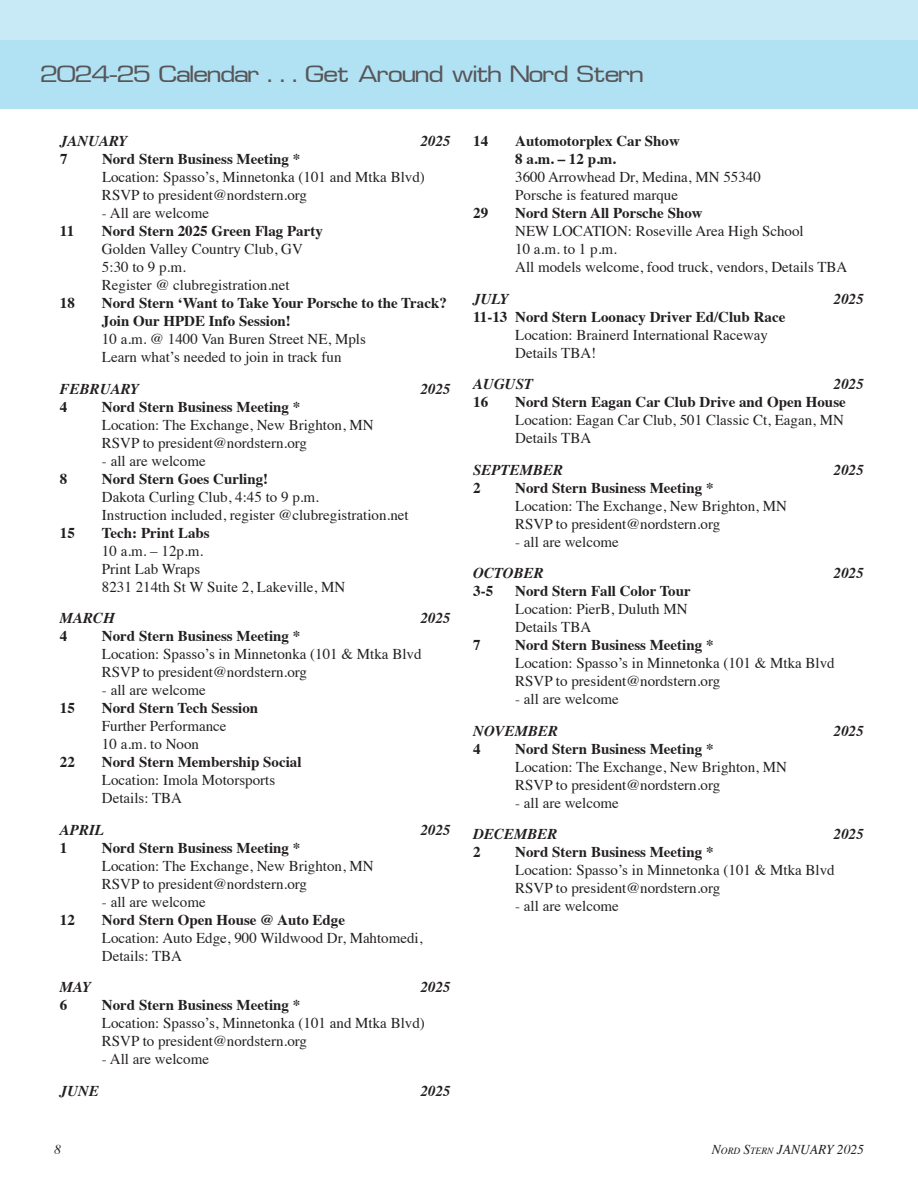
<style>
.page{position:relative;width:918px;height:1188px;background:#fff}
.page>*{position:absolute;margin:0;border:0;box-sizing:border-box;transform-origin:0 0}
.t1{font:27px "Euro Style Normal";color:#575659;scale:1.25 1}
.t2{font:15px/18px "Times";color:#231f20}
.t3{font:700 15px/18px "Times";color:#231f20}
.t4{font:italic 700 15px "Times";color:#231f20}
.t5{font:italic 13.5px "Times";color:#231f20}
.s1{font-size:9.45px}
</style>
<div class="page">
<div style="left:0;top:0;width:918px;height:40px;background:#c8eaf7"></div>
<div style="left:0;top:40px;width:918px;height:68px;background:#b1e2f4"></div>
<h1 class="t1" style="left:42px;top:64px;width:483px">2024-25 Calendar . . . Get Around with Nord Stern</h1>
<p class="t4" style="left:60px;top:127px;width:70px">JANUARY</p>
<p class="t4" style="left:421px;top:127px;width:31px">2025</p>
<p class="t3" style="left:60px;top:149px;width:9px">7</p>
<p class="t3" style="left:102px;top:149px;width:200px">Nord Stern Business Meeting *</p>
<p class="t2" style="left:102px;top:167px;width:324px">Location: Spasso’s, Minnetonka (101 and Mtka Blvd)<br>RSVP to president@nordstern.org</p>
<p class="t2" style="left:102px;top:203px;width:109px">- All are welcome</p>
<p class="t3" style="left:60px;top:221px;width:16px">11</p>
<p class="t3" style="left:102px;top:221px;width:222px">Nord Stern 2025 Green Flag Party</p>
<p class="t2" style="left:102px;top:239px;width:202px">Golden Valley Country Club, GV<br>5:30 to 9 p.m.<br>Register @ clubregistration.net</p>
<p class="t3" style="left:60px;top:293px;width:16px">18</p>
<p class="t3" style="left:102px;top:293px;width:346px">Nord Stern ‘Want to Take Your Porsche to the Track?<br>Join Our HPDE Info Session!</p>
<p class="t2" style="left:102px;top:329px;width:265px">10 a.m. @ 1400 Van Buren Street NE, Mpls<br>Learn what’s needed to join in track fun</p>
<p class="t4" style="left:60px;top:375px;width:81px">FEBRUARY</p>
<p class="t4" style="left:421px;top:375px;width:31px">2025</p>
<p class="t3" style="left:60px;top:396px;width:9px">4</p>
<p class="t3" style="left:102px;top:396px;width:200px">Nord Stern Business Meeting *</p>
<p class="t2" style="left:102px;top:414px;width:273px">Location: The Exchange, New Brighton, MN<br>RSVP to president@nordstern.org</p>
<p class="t2" style="left:102px;top:450px;width:105px">- all are welcome</p>
<p class="t3" style="left:60px;top:468px;width:9px">8</p>
<p class="t3" style="left:102px;top:468px;width:168px">Nord Stern Goes Curling!</p>
<p class="t2" style="left:102px;top:486px;width:308px">Dakota Curling Club, 4:45 to 9 p.m.<br>Instruction included, register @clubregistration.net</p>
<p class="t3" style="left:60px;top:522px;width:16px">15</p>
<p class="t3" style="left:102px;top:522px;width:109px">Tech: Print Labs</p>
<p class="t2" style="left:102px;top:540px;width:245px">10 a.m. – 12p.m.<br>Print Lab Wraps<br>8231 214th St W Suite 2, Lakeville, MN</p>
<p class="t4" style="left:60px;top:604px;width:57px">MARCH</p>
<p class="t4" style="left:421px;top:604px;width:31px">2025</p>
<p class="t3" style="left:60px;top:626px;width:9px">4</p>
<p class="t3" style="left:102px;top:626px;width:200px">Nord Stern Business Meeting *</p>
<p class="t2" style="left:102px;top:644px;width:321px">Location: Spasso’s in Minnetonka (101 &amp; Mtka Blvd<br>RSVP to president@nordstern.org</p>
<p class="t2" style="left:102px;top:680px;width:105px">- all are welcome</p>
<p class="t3" style="left:60px;top:698px;width:16px">15</p>
<p class="t3" style="left:102px;top:698px;width:158px">Nord Stern Tech Session</p>
<p class="t2" style="left:102px;top:716px;width:126px">Further Performance<br>10 a.m. to Noon</p>
<p class="t3" style="left:60px;top:752px;width:16px">22</p>
<p class="t3" style="left:102px;top:752px;width:201px">Nord Stern Membership Social</p>
<p class="t2" style="left:102px;top:770px;width:175px">Location: Imola Motorsports<br>Details: TBA</p>
<p class="t4" style="left:60px;top:816px;width:46px">APRIL</p>
<p class="t4" style="left:421px;top:816px;width:31px">2025</p>
<p class="t3" style="left:60px;top:837px;width:9px">1</p>
<p class="t3" style="left:102px;top:837px;width:200px">Nord Stern Business Meeting *</p>
<p class="t2" style="left:102px;top:855px;width:273px">Location: The Exchange, New Brighton, MN<br>RSVP to president@nordstern.org</p>
<p class="t2" style="left:102px;top:891px;width:105px">- all are welcome</p>
<p class="t3" style="left:60px;top:909px;width:16px">12</p>
<p class="t3" style="left:102px;top:909px;width:245px">Nord Stern Open House @ Auto Edge</p>
<p class="t2" style="left:102px;top:927px;width:322px">Location: Auto Edge, 900 Wildwood Dr, Mahtomedi,<br>Details: TBA</p>
<p class="t4" style="left:60px;top:973px;width:33px">MAY</p>
<p class="t4" style="left:421px;top:973px;width:31px">2025</p>
<p class="t3" style="left:60px;top:995px;width:9px">6</p>
<p class="t3" style="left:102px;top:995px;width:200px">Nord Stern Business Meeting *</p>
<p class="t2" style="left:102px;top:1013px;width:324px">Location: Spasso’s, Minnetonka (101 and Mtka Blvd)<br>RSVP to president@nordstern.org</p>
<p class="t2" style="left:102px;top:1049px;width:109px">- All are welcome</p>
<p class="t4" style="left:60px;top:1077px;width:41px">JUNE</p>
<p class="t4" style="left:421px;top:1077px;width:31px">2025</p>
<p class="t3" style="left:473px;top:131px;width:16px">14</p>
<p class="t3" style="left:515px;top:131px;width:166px">Automotorplex Car Show<br>8 a.m. – 12 p.m.</p>
<p class="t2" style="left:515px;top:167px;width:247px">3600 Arrowhead Dr, Medina, MN 55340<br>Porsche is featured marque</p>
<p class="t3" style="left:473px;top:203px;width:16px">29</p>
<p class="t3" style="left:515px;top:203px;width:189px">Nord Stern All Porsche Show</p>
<p class="t2" style="left:515px;top:221px;width:334px">NEW LOCATION: Roseville Area High School<br>10 a.m. to 1 p.m.<br>All models welcome, food truck, vendors, Details TBA</p>
<p class="t4" style="left:473px;top:285px;width:38px">JULY</p>
<p class="t4" style="left:834px;top:285px;width:31px">2025</p>
<p class="t3" style="left:473px;top:306px;width:314px">11-13 Nord Stern Loonacy Driver Ed/Club Race</p>
<p class="t2" style="left:515px;top:324px;width:254px">Location: Brainerd International Raceway<br>Details TBA!</p>
<p class="t4" style="left:473px;top:370px;width:62px">AUGUST</p>
<p class="t4" style="left:834px;top:370px;width:31px">2025</p>
<p class="t3" style="left:473px;top:392px;width:16px">16</p>
<p class="t3" style="left:515px;top:392px;width:332px">Nord Stern Eagan Car Club Drive and Open House</p>
<p class="t2" style="left:515px;top:410px;width:330px">Location: Eagan Car Club, 501 Classic Ct, Eagan, MN<br>Details TBA</p>
<p class="t4" style="left:473px;top:456px;width:92px">SEPTEMBER</p>
<p class="t4" style="left:834px;top:456px;width:31px">2025</p>
<p class="t3" style="left:473px;top:477px;width:9px">2</p>
<p class="t3" style="left:515px;top:477px;width:200px">Nord Stern Business Meeting *</p>
<p class="t2" style="left:515px;top:495px;width:273px">Location: The Exchange, New Brighton, MN<br>RSVP to president@nordstern.org</p>
<p class="t2" style="left:515px;top:531px;width:105px">- all are welcome</p>
<p class="t4" style="left:473px;top:559px;width:72px">OCTOBER</p>
<p class="t4" style="left:834px;top:559px;width:31px">2025</p>
<p class="t3" style="left:473px;top:581px;width:21px">3-5</p>
<p class="t3" style="left:515px;top:581px;width:177px">Nord Stern Fall Color Tour</p>
<p class="t2" style="left:515px;top:599px;width:174px">Location: PierB, Duluth MN<br>Details TBA</p>
<p class="t3" style="left:473px;top:635px;width:9px">7</p>
<p class="t3" style="left:515px;top:635px;width:200px">Nord Stern Business Meeting *</p>
<p class="t2" style="left:515px;top:653px;width:321px">Location: Spasso’s in Minnetonka (101 &amp; Mtka Blvd<br>RSVP to president@nordstern.org</p>
<p class="t2" style="left:515px;top:689px;width:105px">- all are welcome</p>
<p class="t4" style="left:473px;top:717px;width:87px">NOVEMBER</p>
<p class="t4" style="left:834px;top:717px;width:31px">2025</p>
<p class="t3" style="left:473px;top:738px;width:9px">4</p>
<p class="t3" style="left:515px;top:738px;width:200px">Nord Stern Business Meeting *</p>
<p class="t2" style="left:515px;top:756px;width:273px">Location: The Exchange, New Brighton, MN<br>RSVP to president@nordstern.org</p>
<p class="t2" style="left:515px;top:792px;width:105px">- all are welcome</p>
<p class="t4" style="left:473px;top:820px;width:86px">DECEMBER</p>
<p class="t4" style="left:834px;top:820px;width:31px">2025</p>
<p class="t3" style="left:473px;top:842px;width:9px">2</p>
<p class="t3" style="left:515px;top:842px;width:200px">Nord Stern Business Meeting *</p>
<p class="t2" style="left:515px;top:860px;width:321px">Location: Spasso’s in Minnetonka (101 &amp; Mtka Blvd<br>RSVP to president@nordstern.org</p>
<p class="t2" style="left:515px;top:896px;width:105px">- all are welcome</p>
<p class="t5" style="left:54px;top:1137px;width:8px">8</p>
<p class="t5" style="left:712px;top:1137px;width:154px">N<span class="s1">ORD</span> S<span class="s1">TERN</span> JANUARY 2025</p>
</div>
